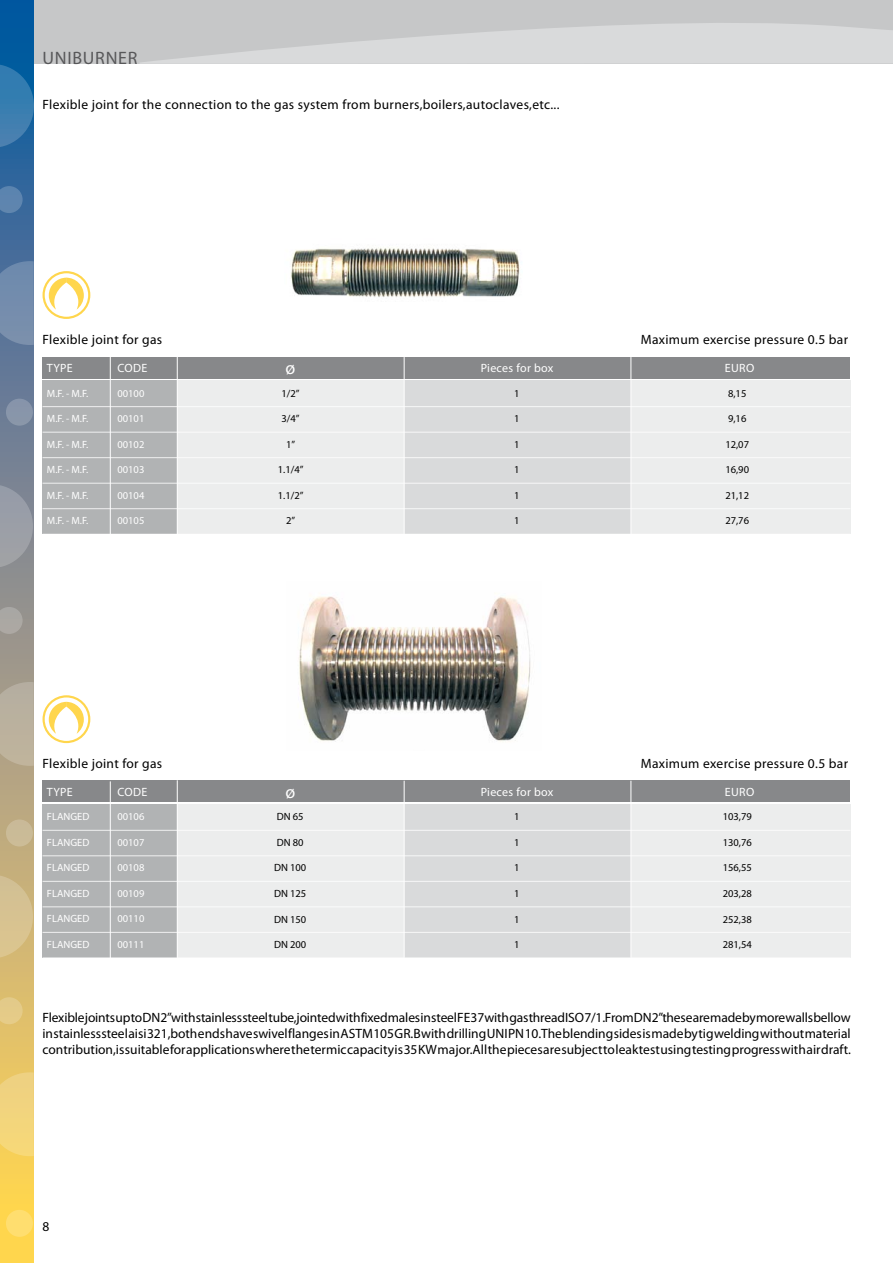
<style>
.page{position:relative;width:893px;height:1263px;background:#fff}
.page>*{position:absolute;margin:0;border:0;box-sizing:border-box;transform-origin:0 0}
.t1{font:18px "Myriad Pro";letter-spacing:.04em;color:#58585a}
.t2{font:18px "Myriad Pro";color:#fff}
.t3{font:13.5px/16.2px "Myriad Pro";letter-spacing:.025em;color:#000;text-align:justify}
.t4{font:12px "Myriad Pro";letter-spacing:.025em;color:#fff}
.t5{font:10.5px "Myriad Pro";color:#fff}
.t6{font:10.5px "Myriad Pro";color:#000}
</style>
<div class="page">
<div style="left:0;top:0;width:893px;height:64px;background:#c6c7c8"></div>
<svg style="left:140px;top:23px;width:753px;height:41px"></svg>
<svg style="left:0;top:0;width:34px;height:1263px"></svg>
<svg style="left:0;top:64px;width:34px;height:84px"></svg>
<svg style="left:0;top:186px;width:23px;height:27px"></svg>
<svg style="left:0;top:261px;width:34px;height:84px"></svg>
<div style="left:6px;top:399px;width:27px;height:27px;background:#8895aa;border-radius:50%"></div>
<svg style="left:0;top:607px;width:23px;height:27px"></svg>
<svg style="left:0;top:484px;width:33px;height:84px"></svg>
<svg style="left:0;top:682px;width:34px;height:84px"></svg>
<div style="left:6px;top:819px;width:27px;height:27px;background:#cabb97;border-radius:50%"></div>
<svg style="left:0;top:997px;width:23px;height:27px"></svg>
<svg style="left:0;top:874px;width:33px;height:84px"></svg>
<svg style="left:0;top:1072px;width:34px;height:84px"></svg>
<div style="left:6px;top:1210px;width:27px;height:27px;background:#ffde6f;border-radius:50%"></div>
<div style="left:43px;top:357px;width:807px;height:21px;background:#87888a"></div>
<div style="left:92px;top:381px;width:758px;height:153px;background:#eceded"></div>
<div style="left:404px;top:381px;width:226px;height:153px;background:#d9dadb"></div>
<hr style="left:404px;top:357px;width:1px;height:177px;background:#fff">
<hr style="left:631px;top:357px;width:1px;height:177px;background:#fff">
<div style="left:43px;top:380px;width:134px;height:154px;background:#b1b3b4"></div>
<hr style="left:177px;top:357px;width:1px;height:177px;background:#fff">
<hr style="left:43px;top:406px;width:807px;height:1px;background:#fff">
<hr style="left:43px;top:432px;width:807px;height:1px;background:#fff">
<hr style="left:43px;top:457px;width:807px;height:1px;background:#fff">
<div style="left:43px;top:271px;width:47px;height:48px;border:2px solid #ffd64d;border-radius:50%"></div>
<svg style="left:49px;top:278px;width:35px;height:32px"></svg>
<hr style="left:43px;top:483px;width:807px;height:1px;background:#fff">
<hr style="left:43px;top:508px;width:807px;height:1px;background:#fff">
<div style="left:43px;top:781px;width:807px;height:21px;background:#87888a"></div>
<div style="left:92px;top:804px;width:758px;height:154px;background:#eceded"></div>
<div style="left:404px;top:804px;width:226px;height:154px;background:#d9dadb"></div>
<hr style="left:404px;top:781px;width:1px;height:177px;background:#fff">
<hr style="left:631px;top:781px;width:1px;height:177px;background:#fff">
<div style="left:43px;top:804px;width:134px;height:154px;background:#b1b3b4"></div>
<hr style="left:177px;top:780px;width:1px;height:178px;background:#fff">
<hr style="left:43px;top:830px;width:807px;height:1px;background:#fff">
<hr style="left:43px;top:855px;width:807px;height:1px;background:#fff">
<hr style="left:43px;top:881px;width:807px;height:1px;background:#fff">
<hr style="left:43px;top:906px;width:807px;height:1px;background:#fff">
<hr style="left:43px;top:932px;width:807px;height:1px;background:#fff">
<img style="left:291px;top:247px;width:229px;height:50px">
<img style="left:299px;top:596px;width:232px;height:146px">
<hr style="left:110px;top:356px;width:1px;height:178px;background:#fff">
<hr style="left:110px;top:781px;width:1px;height:178px;background:#fff">
<div style="left:43px;top:695px;width:47px;height:48px;border:2px solid #ffd64d;border-radius:50%"></div>
<svg style="left:49px;top:702px;width:35px;height:32px"></svg>
<h1 class="t1" style="left:43px;top:47px;width:97px">UNIBURNER</h1>
<p class="t3" style="left:43px;top:96px;width:518px">Flexible joint for the connection to the gas system from burners,boilers,autoclaves,etc...</p>
<p class="t3" style="left:43px;top:331px;width:121px">Flexible joint for gas</p>
<p class="t3" style="left:641px;top:331px;width:209px">Maximum exercise pressure 0.5 bar</p>
<p class="t4" style="left:118px;top:361px;width:31px">CODE</p>
<p class="t4" style="left:47px;top:361px;width:27px">TYPE</p>
<p class="t5" style="left:47px;top:387px;width:43px">M.F. - M.F.</p>
<p class="t5" style="left:117px;top:387px;width:28px">00100</p>
<p class="t5" style="left:47px;top:412px;width:43px">M.F. - M.F.</p>
<p class="t5" style="left:117px;top:412px;width:28px">00101</p>
<p class="t5" style="left:47px;top:438px;width:43px">M.F. - M.F.</p>
<p class="t5" style="left:117px;top:438px;width:28px">00102</p>
<p class="t5" style="left:47px;top:463px;width:43px">M.F. - M.F.</p>
<p class="t5" style="left:117px;top:463px;width:28px">00103</p>
<p class="t5" style="left:47px;top:489px;width:43px">M.F. - M.F.</p>
<p class="t5" style="left:117px;top:489px;width:28px">00104</p>
<p class="t5" style="left:47px;top:514px;width:43px">M.F. - M.F.</p>
<p class="t5" style="left:117px;top:514px;width:28px">00105</p>
<h1 class="t2" style="left:285px;top:357px;width:11px">ø</h1>
<p class="t4" style="left:481px;top:361px;width:74px">Pieces for box</p>
<p class="t4" style="left:725px;top:361px;width:31px">EURO</p>
<p class="t6" style="left:282px;top:387px;width:20px">1/2”</p>
<p class="t6" style="left:514px;top:387px;width:7px">1</p>
<p class="t6" style="left:728px;top:387px;width:20px">8,15</p>
<p class="t6" style="left:282px;top:412px;width:20px">3/4”</p>
<p class="t6" style="left:514px;top:412px;width:7px">1</p>
<p class="t6" style="left:728px;top:412px;width:20px">9,16</p>
<p class="t6" style="left:286px;top:438px;width:11px">1”</p>
<p class="t6" style="left:514px;top:438px;width:7px">1</p>
<p class="t6" style="left:725px;top:438px;width:25px">12,07</p>
<p class="t6" style="left:278px;top:463px;width:27px">1.1/4”</p>
<p class="t6" style="left:514px;top:463px;width:7px">1</p>
<p class="t6" style="left:725px;top:463px;width:25px">16,90</p>
<p class="t6" style="left:278px;top:489px;width:27px">1.1/2”</p>
<p class="t6" style="left:514px;top:489px;width:7px">1</p>
<p class="t6" style="left:725px;top:489px;width:25px">21,12</p>
<p class="t6" style="left:286px;top:514px;width:11px">2”</p>
<p class="t6" style="left:514px;top:514px;width:7px">1</p>
<p class="t6" style="left:725px;top:514px;width:25px">27,76</p>
<p class="t3" style="left:43px;top:755px;width:121px">Flexible joint for gas</p>
<p class="t3" style="left:641px;top:755px;width:209px">Maximum exercise pressure 0.5 bar</p>
<p class="t4" style="left:118px;top:785px;width:31px">CODE</p>
<p class="t4" style="left:47px;top:785px;width:27px">TYPE</p>
<p class="t5" style="left:47px;top:810px;width:44px">FLANGED</p>
<p class="t5" style="left:117px;top:810px;width:28px">00106</p>
<p class="t5" style="left:47px;top:836px;width:44px">FLANGED</p>
<p class="t5" style="left:117px;top:836px;width:28px">00107</p>
<p class="t5" style="left:47px;top:861px;width:44px">FLANGED</p>
<p class="t5" style="left:117px;top:861px;width:28px">00108</p>
<p class="t5" style="left:47px;top:887px;width:44px">FLANGED</p>
<p class="t5" style="left:117px;top:887px;width:28px">00109</p>
<p class="t5" style="left:47px;top:912px;width:44px">FLANGED</p>
<p class="t5" style="left:117px;top:912px;width:28px">00110</p>
<p class="t5" style="left:47px;top:938px;width:44px">FLANGED</p>
<p class="t5" style="left:117px;top:938px;width:28px">00111</p>
<h1 class="t2" style="left:285px;top:781px;width:11px">ø</h1>
<p class="t4" style="left:481px;top:785px;width:74px">Pieces for box</p>
<p class="t4" style="left:725px;top:785px;width:31px">EURO</p>
<p class="t6" style="left:277px;top:810px;width:28px">DN 65</p>
<p class="t6" style="left:514px;top:810px;width:7px">1</p>
<p class="t6" style="left:723px;top:810px;width:31px">103,79</p>
<p class="t6" style="left:277px;top:836px;width:28px">DN 80</p>
<p class="t6" style="left:514px;top:836px;width:7px">1</p>
<p class="t6" style="left:723px;top:836px;width:31px">130,76</p>
<p class="t6" style="left:274px;top:861px;width:34px">DN 100</p>
<p class="t6" style="left:514px;top:861px;width:7px">1</p>
<p class="t6" style="left:723px;top:861px;width:31px">156,55</p>
<p class="t6" style="left:274px;top:887px;width:34px">DN 125</p>
<p class="t6" style="left:514px;top:887px;width:7px">1</p>
<p class="t6" style="left:723px;top:887px;width:31px">203,28</p>
<p class="t6" style="left:274px;top:912px;width:34px">DN 150</p>
<p class="t6" style="left:514px;top:912px;width:7px">1</p>
<p class="t6" style="left:723px;top:912px;width:31px">252,38</p>
<p class="t6" style="left:274px;top:938px;width:34px">DN 200</p>
<p class="t6" style="left:514px;top:938px;width:7px">1</p>
<p class="t6" style="left:723px;top:938px;width:31px">281,54</p>
<p class="t3" style="left:43px;top:1009px;width:810px">Flexible joints up to DN 2’’with stainless steel tube,jointed with fixed males in steel FE 37 with gas thread ISO 7/1.From DN 2’’these are made by more walls bellow in stainless steel aisi 321,both ends have swivel flanges in ASTM 105 GR.B with drilling UNI PN 10.The blending sides is made by tig welding without material contribution,is suitable for applications where the termic capacity is 35 KW major.All the pieces are subject to leak test using testing progress with air draft.</p>
<p class="t3" style="left:43px;top:1218px;width:8px">8</p>
</div>
